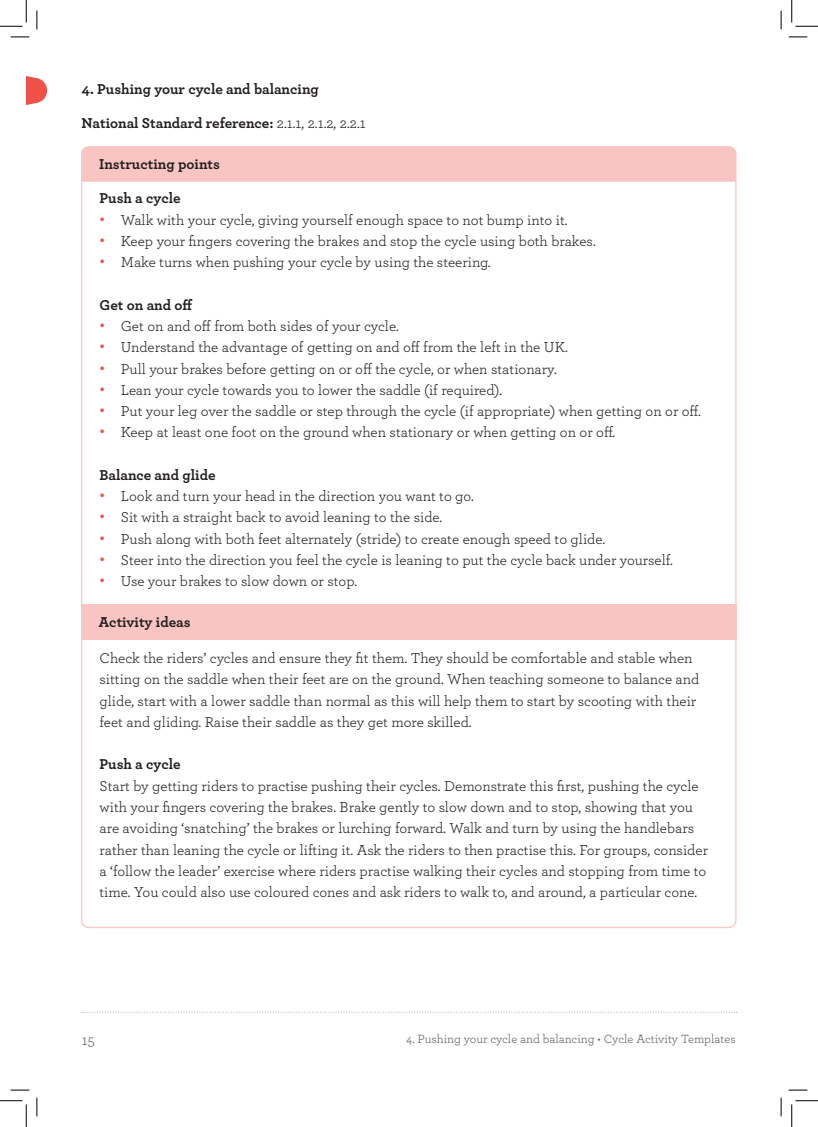
<style>
.page{position:relative;width:818px;height:1127px;background:#fff}
.page>*{position:absolute;margin:0;border:0;box-sizing:border-box;transform-origin:0 0}
.t1{font:15px/21.2px "Archer";color:#231f20}
.t2{font:700 15px "Archer";color:#231f20}
.t3{font:15px "Archer";color:#5d6161}
.t4{font:12.5px "Archer";color:#5d6161}
.s1{font-weight:400}
.s2{font-size:21.25px;color:#ef5047}
</style>
<div class="page">
<div style="left:82px;top:146px;width:654px;height:36px;background:#f9c5c3"></div>
<svg style="left:26px;top:76px;width:21px;height:28px"></svg>
<div style="left:81px;top:604px;width:656px;height:35px;background:#f9c5c3"></div>
<svg style="left:11px;top:36px;width:18px;height:2px"></svg>
<svg style="left:788px;top:36px;width:19px;height:2px"></svg>
<svg style="left:11px;top:1089px;width:18px;height:1px"></svg>
<svg style="left:788px;top:1089px;width:19px;height:1px"></svg>
<svg style="left:36px;top:11px;width:2px;height:18px"></svg>
<svg style="left:36px;top:1097px;width:2px;height:18px"></svg>
<svg style="left:780px;top:11px;width:2px;height:18px"></svg>
<svg style="left:780px;top:1097px;width:2px;height:18px"></svg>
<svg style="left:0;top:0;width:27px;height:27px"></svg>
<svg style="left:0;top:1100px;width:27px;height:26px"></svg>
<svg style="left:791px;top:0;width:27px;height:27px"></svg>
<svg style="left:791px;top:1100px;width:27px;height:26px"></svg>
<p class="t2" style="left:82px;top:77px;width:239px">4. Pushing your cycle and balancing</p>
<p class="t2" style="left:82px;top:111px;width:286px">National Standard reference: <span class="s1">2.1.1, 2.1.2, 2.2.1</span></p>
<p class="t2" style="left:99px;top:152px;width:122px">Instructing points</p>
<p class="t2" style="left:100px;top:186px;width:83px">Push a cycle</p>
<p class="t1" style="left:100px;top:208px;width:469px"><span class="s2">•</span> Walk with your cycle, giving yourself enough space to not bump into it.</p>
<p class="t1" style="left:100px;top:230px;width:498px"><span class="s2">•</span> Keep your fingers covering the brakes and stop the cycle using both brakes.</p>
<p class="t1" style="left:100px;top:251px;width:393px"><span class="s2">•</span> Make turns when pushing your cycle by using the steering.</p>
<p class="t2" style="left:100px;top:293px;width:95px">Get on and off</p>
<p class="t1" style="left:100px;top:315px;width:301px"><span class="s2">•</span> Get on and off from both sides of your cycle.</p>
<p class="t1" style="left:100px;top:336px;width:470px"><span class="s2">•</span> Understand the advantage of getting on and off from the left in the UK.</p>
<p class="t1" style="left:100px;top:357px;width:459px"><span class="s2">•</span> Pull your brakes before getting on or off the cycle, or when stationary.</p>
<p class="t1" style="left:100px;top:378px;width:404px"><span class="s2">•</span> Lean your cycle towards you to lower the saddle (if required).</p>
<p class="t1" style="left:100px;top:400px;width:603px"><span class="s2">•</span> Put your leg over the saddle or step through the cycle (if appropriate) when getting on or off.</p>
<p class="t1" style="left:100px;top:421px;width:517px"><span class="s2">•</span> Keep at least one foot on the ground when stationary or when getting on or off.</p>
<p class="t2" style="left:100px;top:463px;width:118px">Balance and glide</p>
<p class="t1" style="left:100px;top:485px;width:376px"><span class="s2">•</span> Look and turn your head in the direction you want to go.</p>
<p class="t1" style="left:100px;top:506px;width:344px"><span class="s2">•</span> Sit with a straight back to avoid leaning to the side.</p>
<p class="t1" style="left:100px;top:527px;width:507px"><span class="s2">•</span> Push along with both feet alternately (stride) to create enough speed to glide.</p>
<p class="t1" style="left:100px;top:548px;width:575px"><span class="s2">•</span> Steer into the direction you feel the cycle is leaning to put the cycle back under yourself.</p>
<p class="t1" style="left:100px;top:570px;width:259px"><span class="s2">•</span> Use your brakes to slow down or stop.</p>
<p class="t2" style="left:99px;top:610px;width:93px">Activity ideas</p>
<p class="t1" style="left:100px;top:646px;width:601px">Check the riders’ cycles and ensure they fit them. They should be comfortable and stable when sitting on the saddle when their feet are on the ground. When teaching someone to balance and glide, start with a lower saddle than normal as this will help them to start by scooting with their feet and gliding. Raise their saddle as they get more skilled.</p>
<p class="t2" style="left:100px;top:752px;width:83px">Push a cycle</p>
<p class="t1" style="left:100px;top:774px;width:610px">Start by getting riders to practise pushing their cycles. Demonstrate this first, pushing the cycle with your fingers covering the brakes. Brake gently to slow down and to stop, showing that you are avoiding ‘snatching’ the brakes or lurching forward. Walk and turn by using the handlebars rather than leaning the cycle or lifting it. Ask the riders to then practise this. For groups, consider a ‘follow the leader’ exercise where riders practise walking their cycles and stopping from time to time. You could also use coloured cones and ask riders to walk to, and around, a particular cone.</p>
<p class="t3" style="left:82px;top:1029px;width:15px">15</p>
<p class="t4" style="left:406px;top:1030px;width:331px">4. Pushing your cycle and balancing • Cycle Activity Templates</p>
</div>
